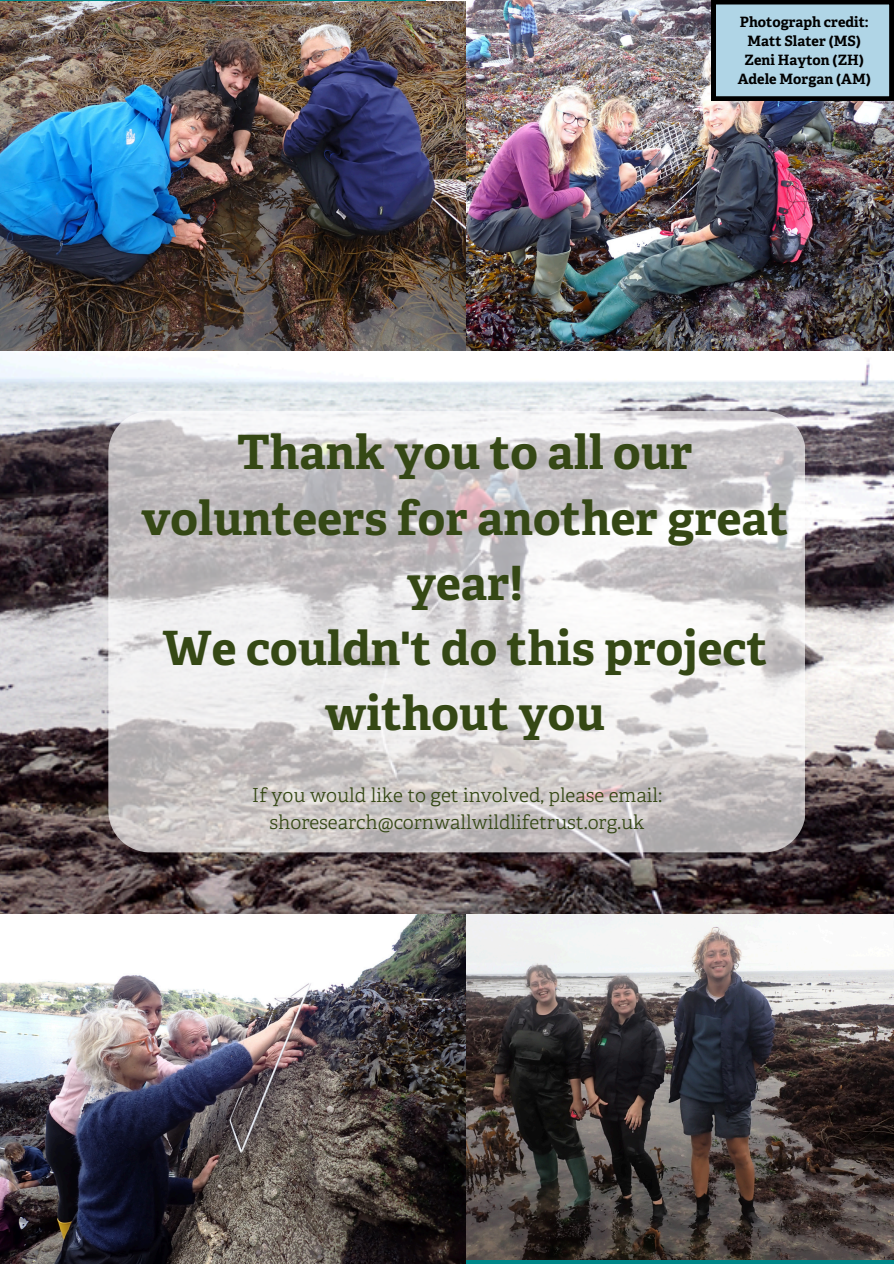
<style>
.page{position:relative;width:894px;height:1264px;background:#fff}
.page>*{position:absolute;margin:0;border:0;box-sizing:border-box;transform-origin:0 0}
.t1{font:700 47.25px/65.2px "Adelle";color:#354815;text-align:center}
.t2{font:300 19.35px/27px "Adelle";color:#354815;text-align:center}
.t3{font:700 14.25px "Adelle";color:#000}
</style>
<div class="page">
<img style="left:0;top:350px;width:893px;height:564px">
<svg style="left:108px;top:411px;width:696px;height:441px"></svg>
<img style="left:426px;top:0;width:467px;height:350px">
<img style="left:0;top:2px;width:465px;height:348px">
<img style="left:465px;top:914px;width:427px;height:345px">
<img style="left:0;top:914px;width:465px;height:349px">
<svg style="left:711px;top:0;width:182px;height:101px;background:#97b7c5"></svg>
<h1 class="t3" style="left:739px;top:14px;width:130px">Photograph credit:</h1>
<h2 class="t3" style="left:747px;top:33px;width:115px">Matt Slater (MS)</h2>
<p class="t3" style="left:744px;top:52px;width:121px">Zeni Hayton (ZH)</p>
<p class="t3" style="left:737px;top:71px;width:134px">Adele Morgan (AM)</p>
<p class="t1" style="left:141px;top:424px;width:648px">Thank you to all our volunteers for another great year!<br>We couldn't do this project without you</p>
<p class="t2" style="left:252px;top:783px;width:411px">If you would like to get involved, please email: shoresearch@cornwallwildlifetrust.org.uk</p>
</div>
